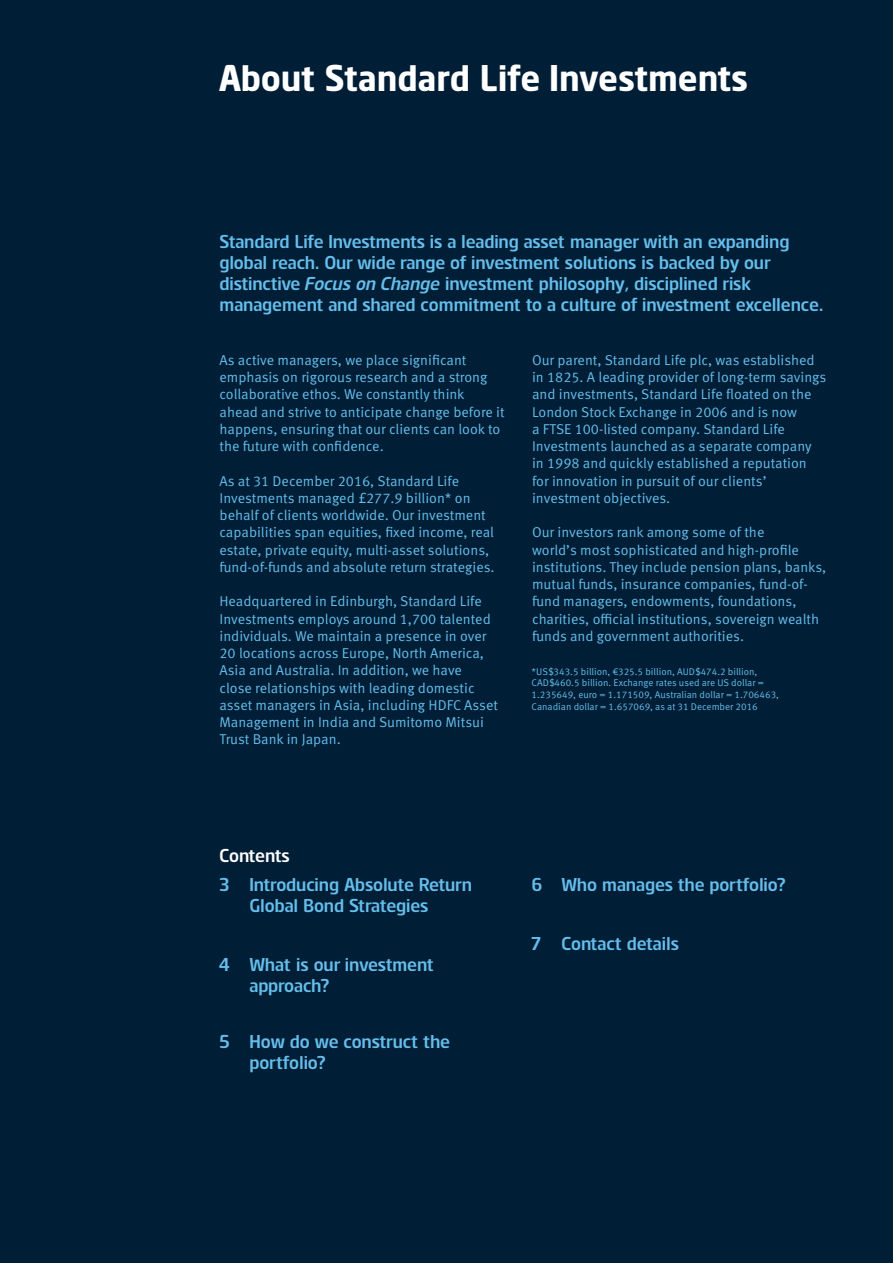
<style>
.page{position:relative;width:893px;height:1263px;background:#001e36}
.page>*{position:absolute;margin:0;border:0;box-sizing:border-box;transform-origin:0 0}
.t1{font:700 36px "Standard Life";color:#fff}
.t2{font:18px/21px "Standard Life";color:#65beec}
.t3{font:18px "Standard Life";color:#fff}
.t4{font:14.25px/17.2px "Meta Standard Life Pro TF Norm";color:#65beec}
.t5{font:9.75px/11.7px "Meta Standard Life Pro TF Norm";color:#65beec}
.s1{font-style:italic}
</style>
<div class="page">
<h1 class="t1" style="left:219px;top:56px;width:531px">About Standard Life Investments</h1>
<p class="t2" style="left:220px;top:230px;width:605px">Standard Life Investments is a leading asset manager with an expanding global reach. Our wide range of investment solutions is backed by our distinctive <span class="s1">Focus on Change</span> investment philosophy, disciplined risk management and shared commitment to a culture of investment excellence.</p>
<p class="t4" style="left:220px;top:350px;width:287px">As active managers, we place significant emphasis on rigorous research and a strong collaborative ethos. We constantly think ahead and strive to anticipate change before it happens, ensuring that our clients can look to the future with confidence.</p>
<p class="t4" style="left:220px;top:471px;width:277px">As at 31 December 2016, Standard Life Investments managed £277.9 billion* on behalf of clients worldwide. Our investment capabilities span equities, fixed income, real estate, private equity, multi-asset solutions, fund-of-funds and absolute return strategies.</p>
<p class="t4" style="left:220px;top:592px;width:280px">Headquartered in Edinburgh, Standard Life Investments employs around 1,700 talented individuals. We maintain a presence in over 20 locations across Europe, North America, Asia and Australia. In addition, we have close relationships with leading domestic asset managers in Asia, including HDFC Asset Management in India and Sumitomo Mitsui Trust Bank in Japan.</p>
<p class="t4" style="left:532px;top:350px;width:296px">Our parent, Standard Life plc, was established in 1825. A leading provider of long-term savings and investments, Standard Life floated on the London Stock Exchange in 2006 and is now<br>a FTSE 100-listed company. Standard Life Investments launched as a separate company in 1998 and quickly established a reputation for innovation in pursuit of our clients’ investment objectives.</p>
<p class="t4" style="left:532px;top:523px;width:296px">Our investors rank among some of the<br>world’s most sophisticated and high-profile institutions. They include pension plans, banks, mutual funds, insurance companies, fund-of&shy;fund managers, endowments, foundations, charities, official institutions, sovereign wealth funds and government authorities.</p>
<p class="t5" style="left:532px;top:665px;width:249px">*US$343.5 billion, €325.5 billion, AUD$474.2 billion, CAD$460.5 billion. Exchange rates used are US dollar = 1.235649, euro = 1.171509, Australian dollar = 1.706463, Canadian dollar = 1.657069, as at 31 December 2016</p>
<p class="t3" style="left:220px;top:844px;width:72px">Contents</p>
<p class="t2" style="left:250px;top:874px;width:224px;text-indent:-30px">3 Introducing Absolute Return<br>Global Bond Strategies</p>
<p class="t2" style="left:250px;top:954px;width:186px;text-indent:-30px">4 What is our investment approach?</p>
<p class="t2" style="left:250px;top:1030px;width:202px;text-indent:-30px">5 How do we construct the portfolio?</p>
<p class="t2" style="left:531px;top:874px;width:256px">6 Who manages the portfolio?</p>
<p class="t2" style="left:531px;top:933px;width:149px">7 Contact details</p>
</div>
